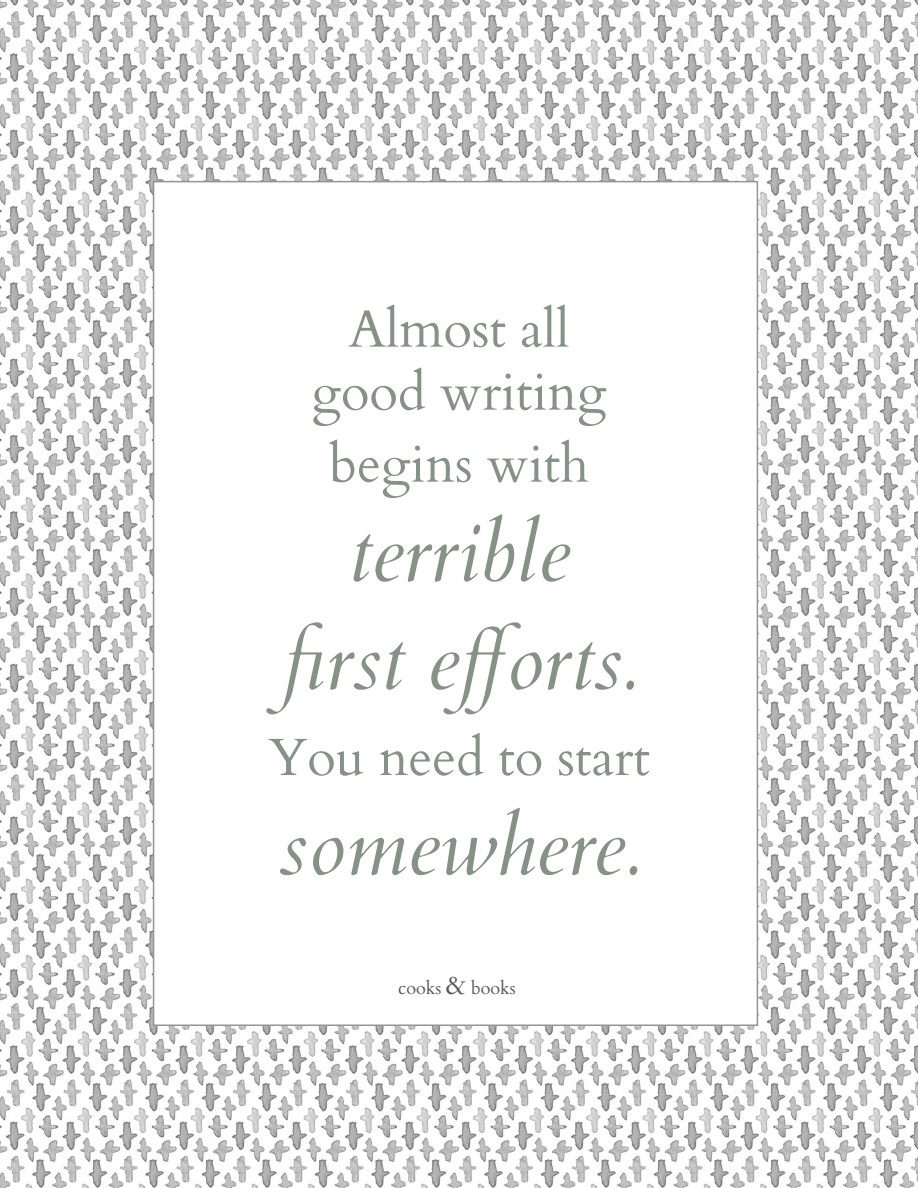
<style>
.page{position:relative;width:918px;height:1188px;background:#fff}
.page>*{position:absolute;margin:0;border:0;box-sizing:border-box;transform-origin:0 0}
.t1{font:italic 82.5px "Cardo";color:#879286}
.t2{font:52.5px "Cardo";color:#879286}
.t3{font:18px "Cardo";color:#57585a}
.s1{font-size:27px}
</style>
<div class="page">
<img style="left:0;top:0;width:918px;height:1188px">
<div style="left:153px;top:181px;width:605px;height:845px;background:#fff;border:2px solid #939598"></div>
<p class="t2" style="left:348px;top:287px;width:223px">Almost all</p>
<p class="t2" style="left:312px;top:350px;width:296px">good writing</p>
<p class="t2" style="left:329px;top:422px;width:261px">begins with</p>
<p class="t1" style="left:348px;top:504px;width:223px">terrible</p>
<p class="t1" style="left:282px;top:612px;width:356px">first efforts.</p>
<p class="t2" style="left:268px;top:715px;width:383px">You need to start</p>
<p class="t1" style="left:279px;top:797px;width:362px">somewhere.</p>
<p class="t3" style="left:398px;top:974px;width:119px">cooks <span class="s1">&amp;</span> books</p>
</div>
